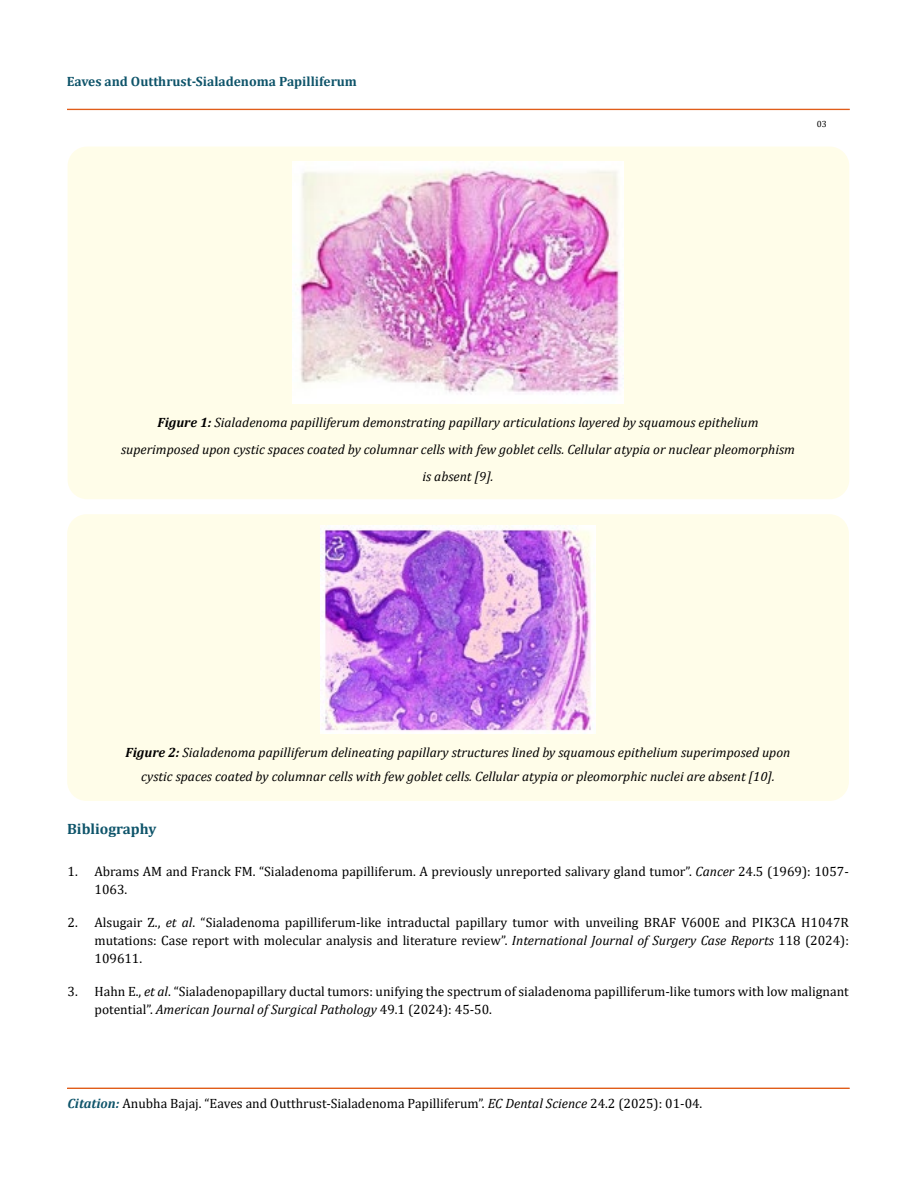
<style>
.page{position:relative;width:917px;height:1188px;background:#fff}
.page>*{position:absolute;margin:0;border:0;box-sizing:border-box;transform-origin:0 0}
.t1{font:700 15px "Cambria";color:#0e546a}
.t2{font:13.5px/18px "Cambria";color:#000}
.t3{font:italic 13.5px/27px "Cambria";color:#000;text-align:center}
.t4{font:700 13.5px "Cambria";color:#0e546a}
.t5{font:9px "Cambria";color:#000}
.s1{font-weight:700}
.s2{font-style:italic}
.s3{font-weight:700;font-style:italic;color:#0e546a}
</style>
<div class="page">
<div style="left:67px;top:109px;width:782px;height:1px;border:1px solid #e05d1a"></div>
<div style="left:67px;top:1088px;width:782px;height:1px;border:1px solid #e05d1a"></div>
<div style="left:68px;top:147px;width:781px;height:352px;background:#fffde9;border-radius:19px"></div>
<img style="left:292px;top:161px;width:331px;height:242px">
<div style="left:67px;top:514px;width:781px;height:287px;background:#fffde9;border-radius:19px"></div>
<img style="left:320px;top:526px;width:275px;height:208px">
<p class="t4" style="left:67px;top:72px;width:292px">Eaves and Outthrust-Sialadenoma Papilliferum</p>
<p class="t5" style="left:816px;top:118px;width:11px">03</p>
<p class="t3" style="left:121px;top:408px;width:675px"><span class="s1">Figure 1:</span> Sialadenoma papilliferum demonstrating papillary articulations layered by squamous epithelium superimposed upon cystic spaces coated by columnar cells with few goblet cells. Cellular atypia or nuclear pleomorphism is absent [9].</p>
<p class="t3" style="left:126px;top:740px;width:666px;line-height:24px"><span class="s1">Figure 2:</span> Sialadenoma papilliferum delineating papillary structures lined by squamous epithelium superimposed upon cystic spaces coated by columnar cells with few goblet cells. Cellular atypia or pleomorphic nuclei are absent [10].</p>
<p class="t1" style="left:67px;top:818px;width:91px">Bibliography</p>
<p class="t2" style="left:94px;top:862px;width:755px;text-indent:-27px">1. Abrams AM and Franck FM. “Sialadenoma papilliferum. A previously unreported salivary gland tumor”. <span class="s2">Cancer</span> 24.5 (1969): 1057-<br>1063.</p>
<p class="t2" style="left:95px;top:913px;width:755px;text-align:justify;text-indent:-27px">2. Alsugair Z., <span class="s2">et al</span>. “Sialadenoma papilliferum-like intraductal papillary tumor with unveiling BRAF V600E and PIK3CA H1047R mutations: Case report with molecular analysis and literature review”. <span class="s2">International Journal of Surgery Case Reports</span> 118 (2024):<br>109611.</p>
<p class="t2" style="left:95px;top:982px;width:755px;text-indent:-27px">3. Hahn E., <span class="s2">et al</span>. “Sialadenopapillary ductal tumors: unifying the spectrum of sialadenoma papilliferum-like tumors with low malignant potential”. <span class="s2">American Journal of Surgical Pathology</span> 49.1 (2024): 45-50.</p>
<p class="t2" style="left:68px;top:1095px;width:636px"><span class="s3">Citation:</span> Anubha Bajaj. “Eaves and Outthrust-Sialadenoma Papilliferum”. <span class="s2">EC Dental Science</span> 24.2 (2025): 01-04.</p>
</div>
